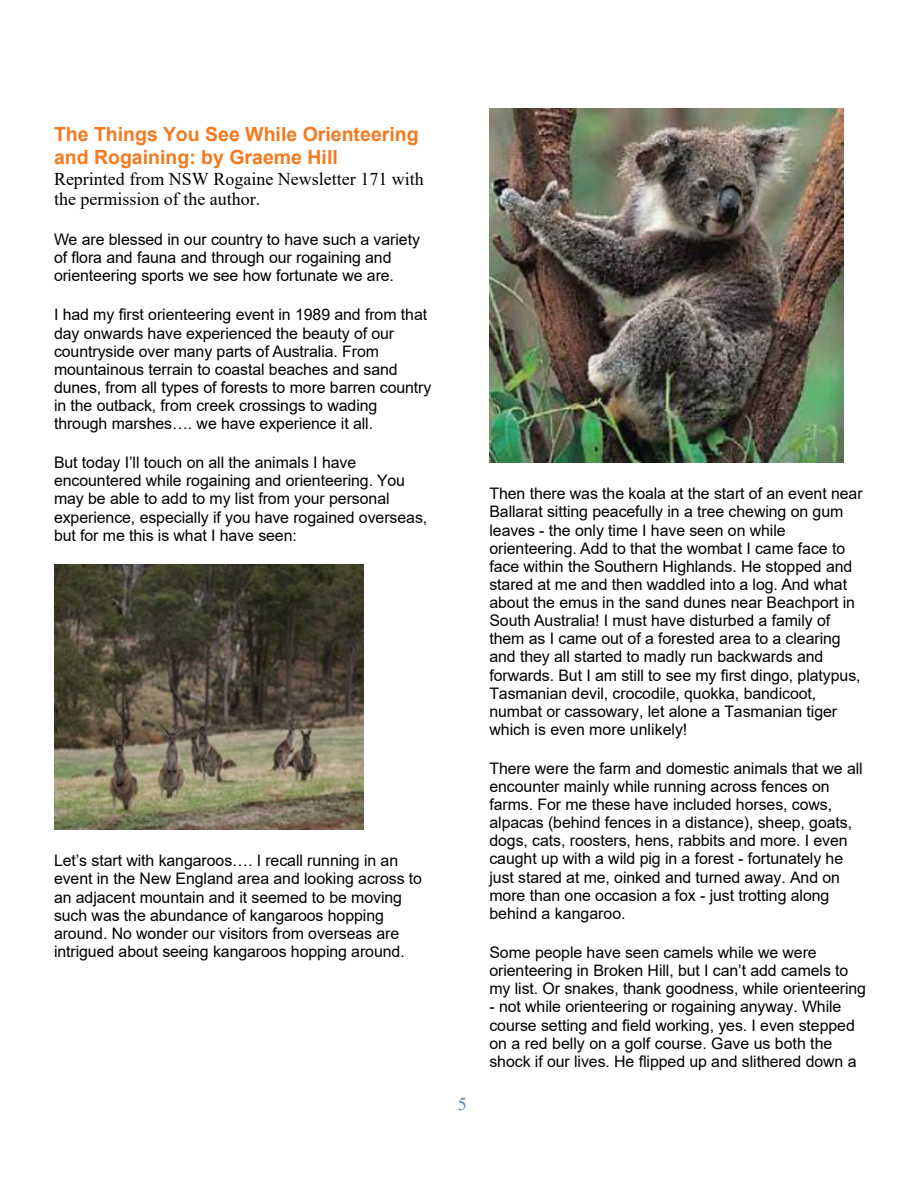
<style>
.page{position:relative;width:918px;height:1188px;background:#fff}
.page>*{position:absolute;margin:0;border:0;box-sizing:border-box;transform-origin:0 0}
.t1{font:700 19.5px/22.2px "Arial";color:#f5791f}
.t2{font:18px/20.7px "Times New Roman";color:#000}
.t3{font:18px "Times New Roman";color:#4f81bd}
.t4{font:15.9px/18.1px "Arial";letter-spacing:-.005em;color:#000}
</style>
<div class="page">
<img style="left:54px;top:565px;width:310px;height:264px">
<img style="left:489px;top:108px;width:355px;height:355px">
<p class="t1" style="left:54px;top:125px;width:366px">The Things You See While Orienteering and Rogaining: by Graeme Hill</p>
<p class="t2" style="left:54px;top:170px;width:371px">Reprinted from NSW Rogaine Newsletter 171 with the permission of the author.</p>
<p class="t4" style="left:54px;top:232px;width:367px">We are blessed in our country to have such a variety of flora and fauna and through our rogaining and orienteering sports we see how fortunate we are.</p>
<p class="t4" style="left:54px;top:307px;width:379px">I had my first orienteering event in 1989 and from that day onwards have experienced the beauty of our countryside over many parts of Australia. From mountainous terrain to coastal beaches and sand dunes, from all types of forests to more barren country in the outback, from creek crossings to wading through marshes…. we have experience it all.</p>
<p class="t4" style="left:54px;top:455px;width:375px">But today I’ll touch on all the animals I have encountered while rogaining and orienteering. You may be able to add to my list from your personal experience, especially if you have rogained overseas, but for me this is what I have seen:</p>
<p class="t4" style="left:54px;top:853px;width:370px">Let’s start with kangaroos…. I recall running in an event in the New England area and looking across to an adjacent mountain and it seemed to be moving such was the abundance of kangaroos hopping around. No wonder our visitors from overseas are intrigued about seeing kangaroos hopping around.</p>
<p class="t3" style="left:458px;top:1097px;width:10px">5</p>
<p class="t4" style="left:489px;top:486px;width:375px">Then there was the koala at the start of an event near Ballarat sitting peacefully in a tree chewing on gum leaves - the only time I have seen on while orienteering. Add to that the wombat I came face to face within the Southern Highlands. He stopped and stared at me and then waddled into a log. And what about the emus in the sand dunes near Beachport in South Australia! I must have disturbed a family of them as I came out of a forested area to a clearing and they all started to madly run backwards and forwards. But I am still to see my first dingo, platypus, Tasmanian devil, crocodile, quokka, bandicoot, numbat or cassowary, let alone a Tasmanian tiger which is even more unlikely!</p>
<p class="t4" style="left:489px;top:761px;width:375px">There were the farm and domestic animals that we all encounter mainly while running across fences on farms. For me these have included horses, cows, alpacas (behind fences in a distance), sheep, goats, dogs, cats, roosters, hens, rabbits and more. I even caught up with a wild pig in a forest - fortunately he just stared at me, oinked and turned away. And on more than one occasion a fox - just trotting along behind a kangaroo.</p>
<p class="t4" style="left:489px;top:945px;width:378px">Some people have seen camels while we were orienteering in Broken Hill, but I can’t add camels to my list. Or snakes, thank goodness, while orienteering</p>
<p class="t4" style="left:489px;top:999px;width:369px">- not while orienteering or rogaining anyway. While course setting and field working, yes. I even stepped on a red belly on a golf course. Gave us both the shock if our lives. He flipped up and slithered down a</p>
</div>
